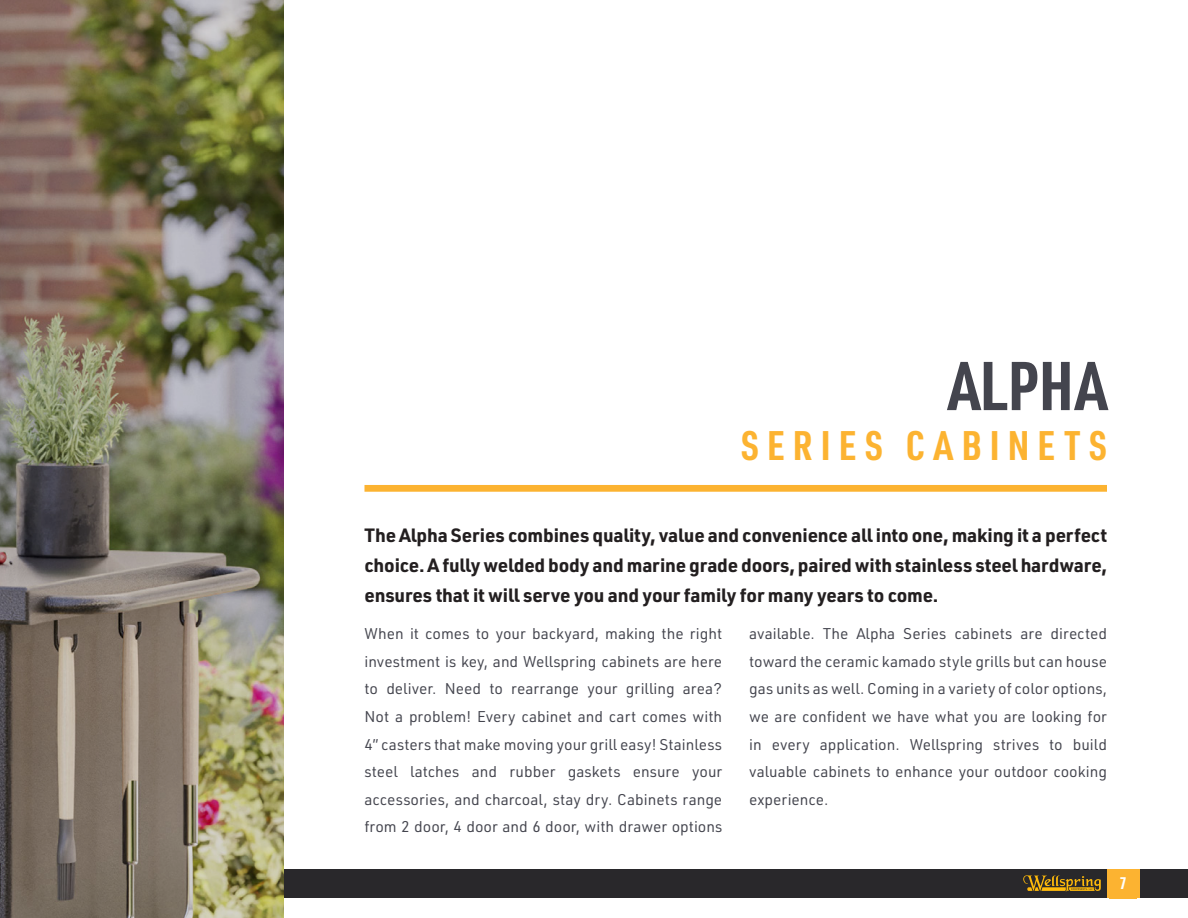
<style>
.page{position:relative;width:1188px;height:918px;background:#fff}
.page>*{position:absolute;margin:0;border:0;box-sizing:border-box;transform-origin:0 0}
.Heading_1_45pt{font:700 67.5px "URWDIN Cond";letter-spacing:.005em;color:#44454e}
.Subtitle{font:700 40.5px "URWDIN Cond";letter-spacing:.205em;color:#fcb331}
.Pull_Out_Paragragh{font:700 18.9px/30.3px "URWDIN";letter-spacing:-.01em;color:#231f20;text-align:justify}
.t1{font:700 16.5px "URWDIN Cond";color:#fff}
.Main_Body{font:15.3px/27.6px "URWDIN";color:#44454e;text-align:justify}
</style>
<div class="page">
<div style="left:284px;top:869px;width:904px;height:29px;background:#29282b"></div>
<svg style="left:1023px;top:875px;width:78px;height:17px"></svg>
<div style="left:1107px;top:869px;width:33px;height:29px;background:#fcb331"></div>
<div style="left:1109px;top:870px;width:28px;height:29px;background:#fcb331"></div>
<img style="left:0;top:0;width:284px;height:918px">
<div style="left:364px;top:485px;width:743px;height:7px;background:#fcb331"></div>
<p class="Heading_1_45pt" style="left:948px;top:340px;width:160px">ALPHA</p>
<p class="Subtitle" style="left:741px;top:418px;width:367px">SERIES CABINETS</p>
<p class="Pull_Out_Paragragh" style="left:364px;top:519px;width:744px">The Alpha Series combines quality, value and convenience all into one, making it a perfect choice. A fully welded body and marine grade doors, paired with stainless steel hardware, ensures that it will serve you and your family for many years to come.</p>
<p class="Main_Body" style="left:364px;top:620px;width:359px">When it comes to your backyard, making the right investment is key, and Wellspring cabinets are here to deliver. Need to rearrange your grilling area?<br>Not a problem! Every cabinet and cart comes with 4” casters that make moving your grill easy! Stainless steel latches and rubber gaskets ensure your accessories, and charcoal, stay dry. Cabinets range from 2 door, 4 door and 6 door, with drawer options</p>
<p class="Main_Body" style="left:749px;top:620px;width:359px">available. The Alpha Series cabinets are directed toward the ceramic kamado style grills but can house gas units as well. Coming in a variety of color options, we are confident we have what you are looking for in every application. Wellspring strives to build valuable cabinets to enhance your outdoor cooking experience.</p>
<p class="t1" style="left:1120px;top:872px;width:8px">7</p>
</div>
